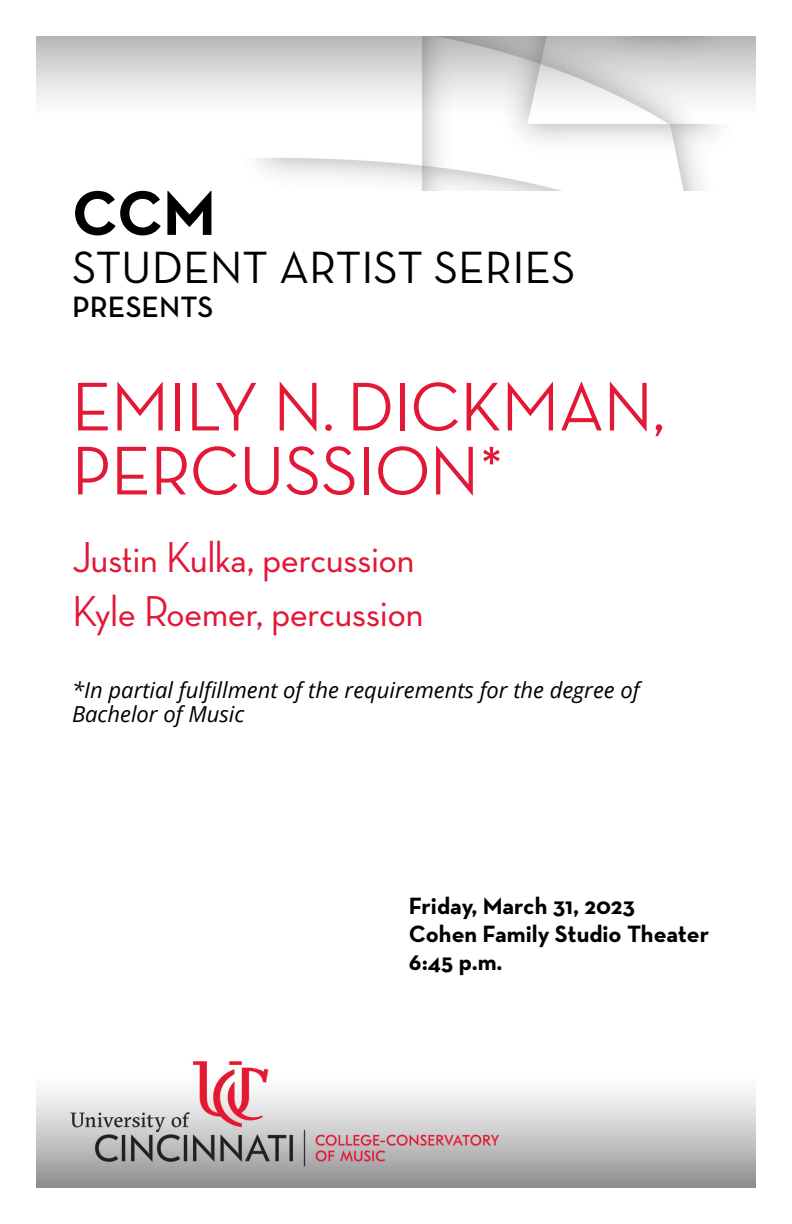
<style>
.page{position:relative;width:792px;height:1224px;background:#fff}
.page>*{position:absolute;margin:0;border:0;box-sizing:border-box;transform-origin:0 0}
.Concert_Title{font:500 70px/64px "Neutra Disp";color:#e31837}
.Page_Intro{font:700 64px "Neutra Text";color:#000}
.Page_Intro-2{font:46px "Neutra Text";color:#000}
.Musician_Conductor{font:500 44px/54px "Neutra Disp";color:#e31837}
.Page_Intro-3{font:600 30px "Neutra Text";color:#000}
.Date_Venue_Time{font:700 24px "Neutra Text";color:#000}
.In_partial_fulfillm{font:italic 22px/24px "Open Sans";color:#000}
</style>
<div class="page">
<img style="left:36px;top:36px;width:720px;height:154px">
<img style="left:36px;top:1061px;width:720px;height:126px">
<h1 class="Page_Intro" style="left:72px;top:173px;width:145px">CCM</h1>
<h1 class="Page_Intro-2" style="left:72px;top:239px;width:505px">STUDENT ARTIST SERIES</h1>
<h1 class="Page_Intro-3" style="left:72px;top:288px;width:143px">PRESENTS</h1>
<h1 class="Concert_Title" style="left:72px;top:375px;width:594px">EMILY N. DICKMAN,<br>PERCUSSION*</h1>
<h2 class="Musician_Conductor" style="left:72px;top:531px;width:353px">Justin Kulka, percussion<br>Kyle Roemer, percussion</h2>
<h2 class="In_partial_fulfillm" style="left:72px;top:678px;width:569px">*In partial fulfillment of the requirements for the degree of<br>Bachelor of Music</h2>
<h3 class="Date_Venue_Time" style="left:409px;top:891px;width:228px">Friday, March 31, 2023</h3>
<h3 class="Date_Venue_Time" style="left:409px;top:919px;width:302px">Cohen Family Studio Theater</h3>
<h3 class="Date_Venue_Time" style="left:409px;top:947px;width:95px">6:45 p.m.</h3>
</div>
